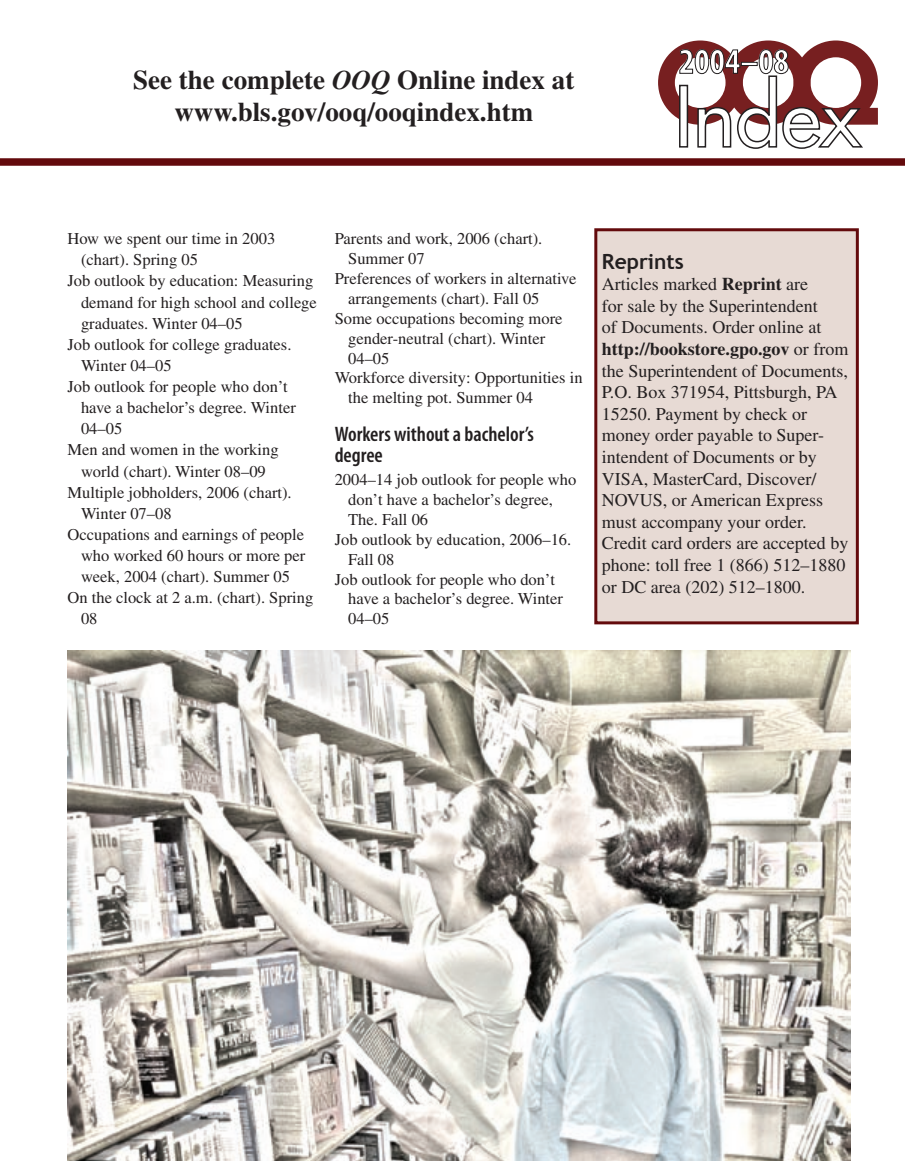
<style>
.page{position:relative;width:905px;height:1161px;background:#fff}
.page>*{position:absolute;margin:0;border:0;box-sizing:border-box;transform-origin:0 0}
.t1{font:700 condensed 36px "Myriad Pro";color:#fff}
.t2{font:700 27px "Times";color:#231f20}
.heading_sub{font:600 condensed 21px/21.1px "Myriad Pro";color:#231f20}
.Index_title{font:700 21px "Trebuchet MS";color:#231f20}
.Body_Copy_No_Indent{font:18px/21.6px "Times";color:#231f20}
.Index_Text{font:16.5px/21.1px "Times";color:#231f20}
.s1{font-style:italic}
.s2{font-weight:700}
</style>
<div class="page">
<div style="left:596px;top:230px;width:261px;height:393px;background:#e7dad4"></div>
<div style="left:594px;top:228px;width:264px;height:396px;border:3px solid #630a0c"></div>
<svg style="left:658px;top:40px;width:220px;height:109px"></svg>
<div style="left:0;top:158px;width:904px;height:8px;background:#630a0c"></div>
<img style="left:68px;top:651px;width:782px;height:510px">
<p class="t2" style="left:133px;top:64px;width:442px">See the complete <span class="s1">OOQ</span> Online index at</p>
<p class="t2" style="left:174px;top:96px;width:360px">www.bls.gov/ooq/ooqindex.htm</p>
<p class="t1" style="left:679px;top:41px;width:112px">2004–08</p>
<p class="Index_Text" style="left:81px;top:228px;width:196px;text-indent:-14px">How we spent our time in 2003 (chart). Spring 05</p>
<p class="Index_Text" style="left:81px;top:270px;width:237px;text-indent:-14px">Job outlook by education: Measuring demand for high school and college graduates. Winter 04–05</p>
<p class="Index_Text" style="left:81px;top:334px;width:212px;text-indent:-14px">Job outlook for college graduates.<br>Winter 04–05</p>
<p class="Index_Text" style="left:81px;top:376px;width:216px;text-indent:-14px">Job outlook for people who don’t have a bachelor’s degree. Winter<br>04–05</p>
<p class="Index_Text" style="left:68px;top:439px;width:212px;text-align:center">Men and women in the working world (chart). Winter 08–09</p>
<p class="Index_Text" style="left:81px;top:481px;width:212px;text-indent:-14px">Multiple jobholders, 2006 (chart).<br>Winter 07–08</p>
<p class="Index_Text" style="left:81px;top:524px;width:226px;text-align:justify;text-indent:-14px">Occupations and earnings of people who worked 60 hours or more per week, 2004 (chart). Summer 05</p>
<p class="Index_Text" style="left:81px;top:587px;width:234px;text-indent:-14px">On the clock at 2 a.m. (chart). Spring<br>08</p>
<p class="Index_Text" style="left:348px;top:229px;width:196px;line-height:20px;text-indent:-14px">Parents and work, 2006 (chart).<br>Summer 07</p>
<p class="Index_Text" style="left:348px;top:268px;width:230px;line-height:20px;text-indent:-14px">Preferences of workers in alternative arrangements (chart). Fall 05</p>
<p class="Index_Text" style="left:348px;top:308px;width:216px;line-height:20px;text-indent:-14px">Some occupations becoming more gender-neutral (chart). Winter<br>04–05</p>
<p class="Index_Text" style="left:348px;top:368px;width:236px;line-height:20px;text-indent:-14px">Workforce diversity: Opportunities in the melting pot. Summer 04</p>
<p class="heading_sub" style="left:334px;top:423px;width:201px">Workers without a bachelor’s degree</p>
<p class="Index_Text" style="left:348px;top:469px;width:230px;line-height:20px;text-indent:-14px">2004–14 job outlook for people who don’t have a bachelor’s degree,<br>The. Fall 06</p>
<p class="Index_Text" style="left:348px;top:529px;width:224px;line-height:20px;text-indent:-14px">Job outlook by education, 2006–16.<br>Fall 08</p>
<p class="Index_Text" style="left:348px;top:569px;width:216px;line-height:20px;text-indent:-14px">Job outlook for people who don’t have a bachelor’s degree. Winter<br>04–05</p>
<p class="Index_title" style="left:602px;top:248px;width:84px">Reprints</p>
<p class="Body_Copy_No_Indent" style="left:602px;top:273px;width:248px">Articles marked <span class="s2">Reprint</span> are<br>for sale by the Superintendent<br>of Documents. Order online at <span class="s2">http://bookstore.gpo.gov</span> or from the Superintendent of Documents,<br>P.O. Box 371954, Pittsburgh, PA<br>15250. Payment by check or money order payable to Super&shy;intendent of Documents or by<br>VISA, MasterCard, Discover/<br>NOVUS, or American Express must accompany your order.<br>Credit card orders are accepted by phone: toll free 1 (866) 512–1880 or DC area (202) 512–1800.</p>
</div>
